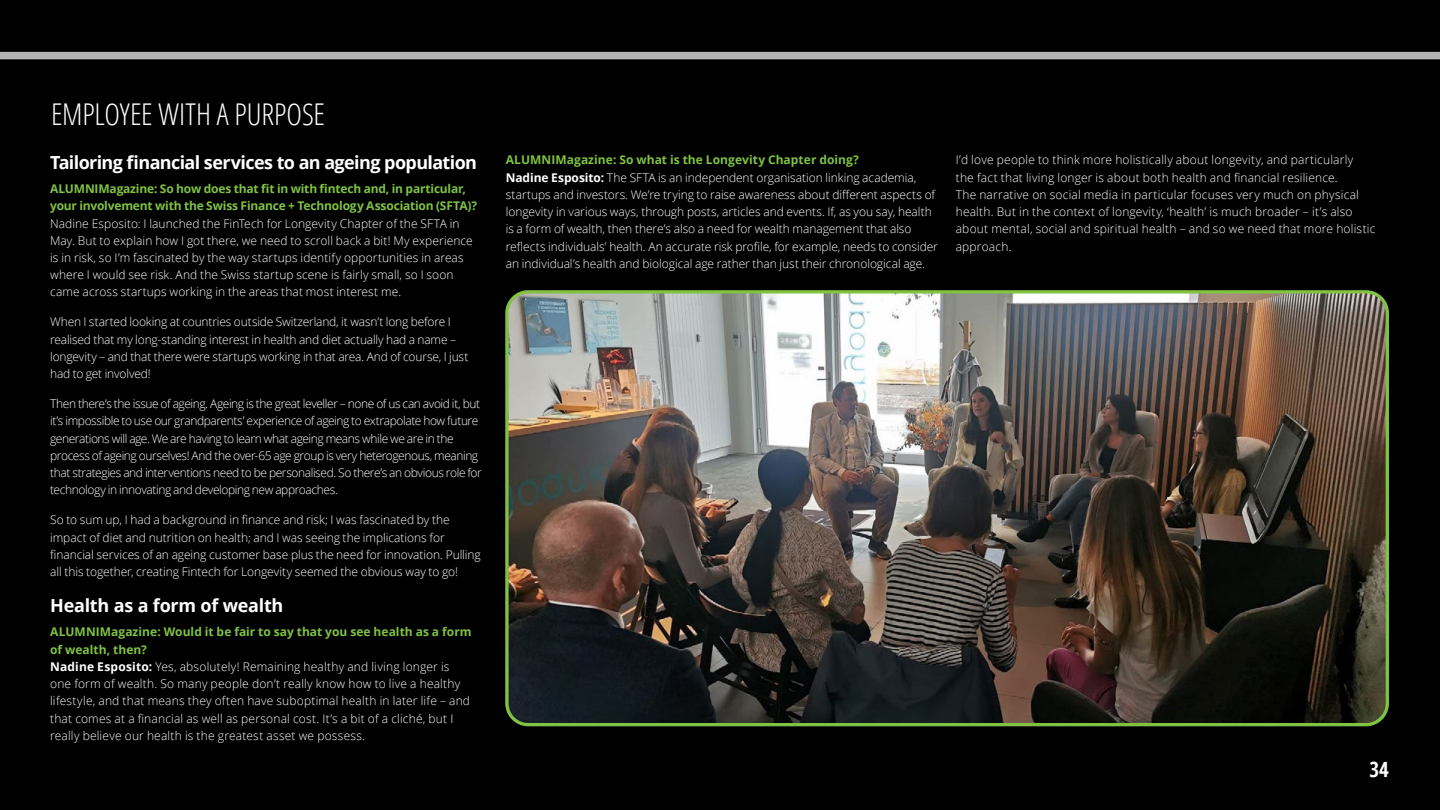
<style>
.page{position:relative;width:1440px;height:810px;background:#000}
.page>*{position:absolute;margin:0;border:0;box-sizing:border-box;transform-origin:0 0}
.t1{font:300 condensed 30px "Open Sans";letter-spacing:-.005em;color:#fff}
.t2{font:700 condensed 21px "Open Sans";color:#fff}
.t3{font:700 18px "Open Sans";letter-spacing:-.03em;color:#fff}
.t4{font:300 12px/17.2px "Open Sans";color:#fff}
.t5{font:300 12px/17.2px "Open Sans";letter-spacing:-.035em;color:#fff}
.t6{font:700 12px/17.2px "Open Sans";letter-spacing:-.015em;color:#80c342}
.s1{font-weight:700;color:#80c342}
.s2{font-weight:700}
</style>
<div class="page">
<div style="left:0;top:52px;width:1440px;height:7px;background:#b3b3b3"></div>
<img style="left:509px;top:294px;width:876px;height:428px">
<div style="left:505px;top:290px;width:884px;height:436px;border:3px solid #80c342;border-radius:21px"></div>
<h1 class="t1" style="left:51px;top:94px;width:276px">EMPLOYEE WITH A PURPOSE</h1>
<h3 class="t3" style="left:50px;top:150px;width:428px">Tailoring financial services to an ageing population</h3>
<p class="t6" style="left:50px;top:180px;width:429px">ALUMNIMagazine: So how does that fit in with fintech and, in particular, your involvement with the Swiss Finance + Technology Association (SFTA)?</p>
<p class="t4" style="left:50px;top:214px;width:424px">Nadine Esposito: I launched the FinTech for Longevity Chapter of the SFTA in May. But to explain how I got there, we need to scroll back a bit! My experience is in risk, so I’m fascinated by the way startups identify opportunities in areas where I would see risk. And the Swiss startup scene is fairly small, so I soon came across startups working in the areas that most interest me.</p>
<p class="t4" style="left:50px;top:313px;width:420px">When I started looking at countries outside Switzerland, it wasn’t long before I realised that my long-standing interest in health and diet actually had a name – longevity – and that there were startups working in that area. And of course, I just had to get involved!</p>
<p class="t5" style="left:50px;top:395px;width:433px">Then there’s the issue of ageing. Ageing is the great leveller – none of us can avoid it, but it’s impossible to use our grandparents’ experience of ageing to extrapolate how future generations will age. We are having to learn what ageing means while we are in the process of ageing ourselves! And the over-65 age group is very heterogenous, meaning that strategies and interventions need to be personalised. So there’s an obvious role for technology in innovating and developing new approaches.</p>
<p class="t4" style="left:50px;top:511px;width:432px">So to sum up, I had a background in finance and risk; I was fascinated by the impact of diet and nutrition on health; and I was seeing the implications for financial services of an ageing customer base plus the need for innovation. Pulling all this together, creating Fintech for Longevity seemed the obvious way to go!</p>
<h3 class="t3" style="left:50px;top:592px;width:235px">Health as a form of wealth</h3>
<p class="t4" style="left:50px;top:623px;width:423px"><span class="s1">ALUMNIMagazine: Would it be fair to say that you see health as a form of wealth, then?<br></span><span class="s2">Nadine Esposito:</span> Yes, absolutely! Remaining healthy and living longer is one form of wealth. So many people don’t really know how to live a healthy lifestyle, and that means they often have suboptimal health in later life – and that comes at a financial as well as personal cost. It’s a bit of a cliché, but I really believe our health is the greatest asset we possess.</p>
<p class="t4" style="left:506px;top:151px;width:434px"><span class="s1">ALUMNIMagazine: So what is the Longevity Chapter doing?<br></span><span class="s2">Nadine Esposito:</span> The SFTA is an independent organisation linking academia, startups and investors. We’re trying to raise awareness about different aspects of longevity in various ways, through posts, articles and events. If, as you say, health is a form of wealth, then there’s also a need for wealth management that also reflects individuals’ health. An accurate risk profile, for example, needs to consider an individual’s health and biological age rather than just their chronological age.</p>
<p class="t4" style="left:956px;top:151px;width:421px">I’d love people to think more holistically about longevity, and particularly<br>the fact that living longer is about both health and financial resilience.<br>The narrative on social media in particular focuses very much on physical health. But in the context of longevity, ‘health’ is much broader – it’s also about mental, social and spiritual health – and so we need that more holistic approach.</p>
<h2 class="t2" style="left:1370px;top:754px;width:21px">34</h2>
</div>
